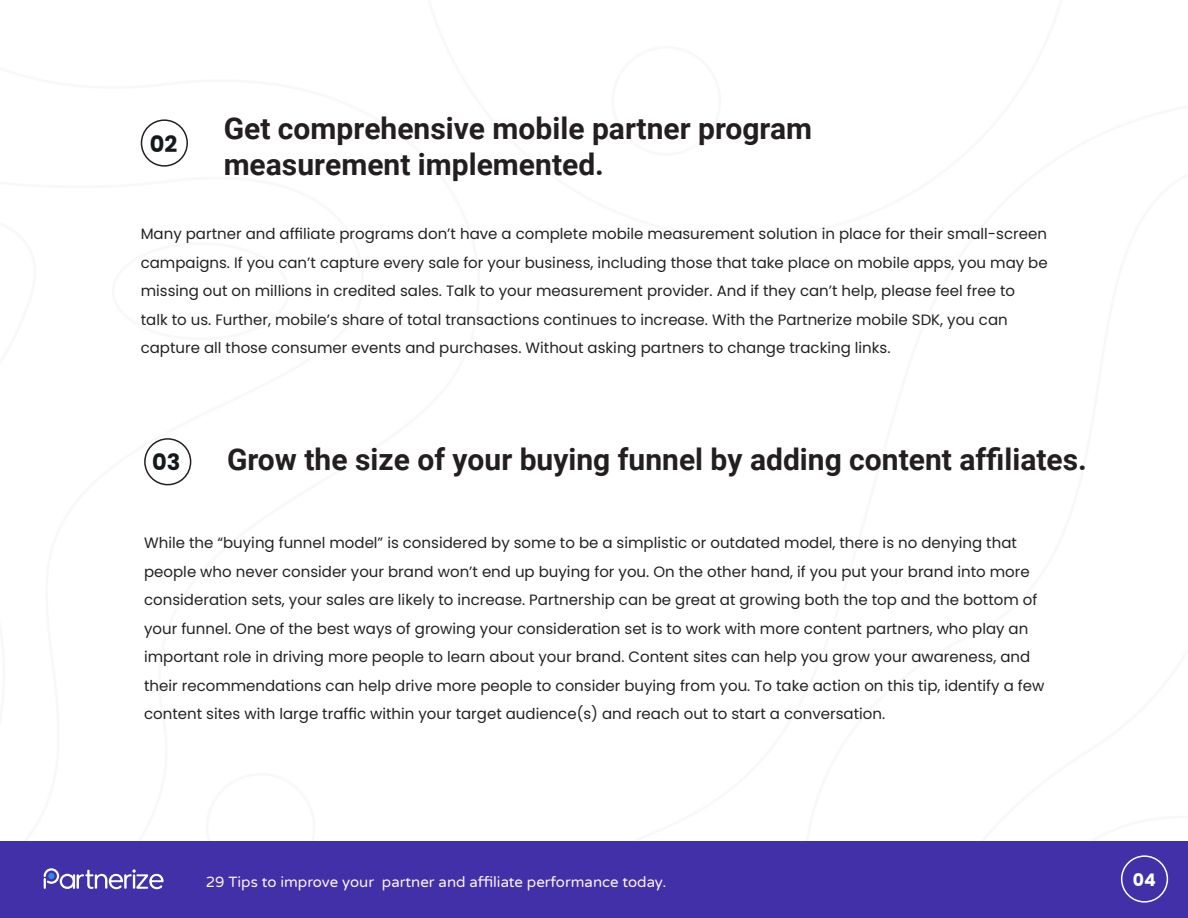
<style>
.page{position:relative;width:1188px;height:918px;background:#fff}
.page>*{position:absolute;margin:0;border:0;box-sizing:border-box;transform-origin:0 0}
.t1{font:700 30px "Roboto";color:#231f20}
.t2{font:700 22.5px "Poppins";color:#141a1c}
.t3{font:700 17.25px "Poppins";color:#fff}
.t4{font:15px/28.5px "Poppins";color:#212322}
.t5{font:15px "Varela Round";color:#fff0f0}
</style>
<div class="page">
<div style="left:0;top:842px;width:1188px;height:76px;background:#4130a8"></div>
<div style="left:1121px;top:855px;width:47px;height:48px;border:2px solid #fff;border-radius:50%"></div>
<svg style="left:44px;top:868px;width:120px;height:21px"></svg>
<div style="left:141px;top:119px;width:47px;height:48px;border:2px solid #231f20;border-radius:50%"></div>
<div style="left:144px;top:438px;width:47px;height:47px;border:2px solid #231f20;border-radius:50%"></div>
<p class="t2" style="left:150px;top:131px;width:29px">02</p>
<p class="t1" style="left:224px;top:107px;width:590px">Get comprehensive mobile partner program</p>
<p class="t1" style="left:224px;top:143px;width:382px">measurement implemented.</p>
<p class="t4" style="left:141px;top:220px;width:908px">Many partner and affiliate programs don’t have a complete mobile measurement solution in place for their small-screen</p>
<p class="t4" style="left:141px;top:248px;width:908px">campaigns. If you can’t capture every sale for your business, including those that take place on mobile apps, you may be</p>
<p class="t4" style="left:141px;top:277px;width:876px">missing out on millions in credited sales. Talk to your measurement provider. And if they can’t help, please feel free to</p>
<p class="t4" style="left:141px;top:305px;width:869px">talk to us. Further, mobile’s share of total transactions continues to increase. With the Partnerize mobile SDK, you can capture all those consumer events and purchases. Without asking partners to change tracking links.</p>
<p class="t2" style="left:152px;top:449px;width:30px">03</p>
<p class="t1" style="left:227px;top:438px;width:861px">Grow the size of your buying funnel by adding content affiliates.</p>
<p class="t4" style="left:144px;top:529px;width:902px">While the “buying funnel model” is considered by some to be a simplistic or outdated model, there is no denying that people who never consider your brand won’t end up buying for you. On the other hand, if you put your brand into more consideration sets, your sales are likely to increase. Partnership can be great at growing both the top and the bottom of your funnel. One of the best ways of growing your consideration set is to work with more content partners, who play an important role in driving more people to learn about your brand. Content sites can help you grow your awareness, and their recommendations can help drive more people to consider buying from you. To take action on this tip, identify a few content sites with large traffic within your target audience(s) and reach out to start a conversation.</p>
<p class="t5" style="left:206px;top:872px;width:462px">29 Tips to improve your partner and affiliate performance today.</p>
<p class="t3" style="left:1133px;top:870px;width:25px">04</p>
</div>
